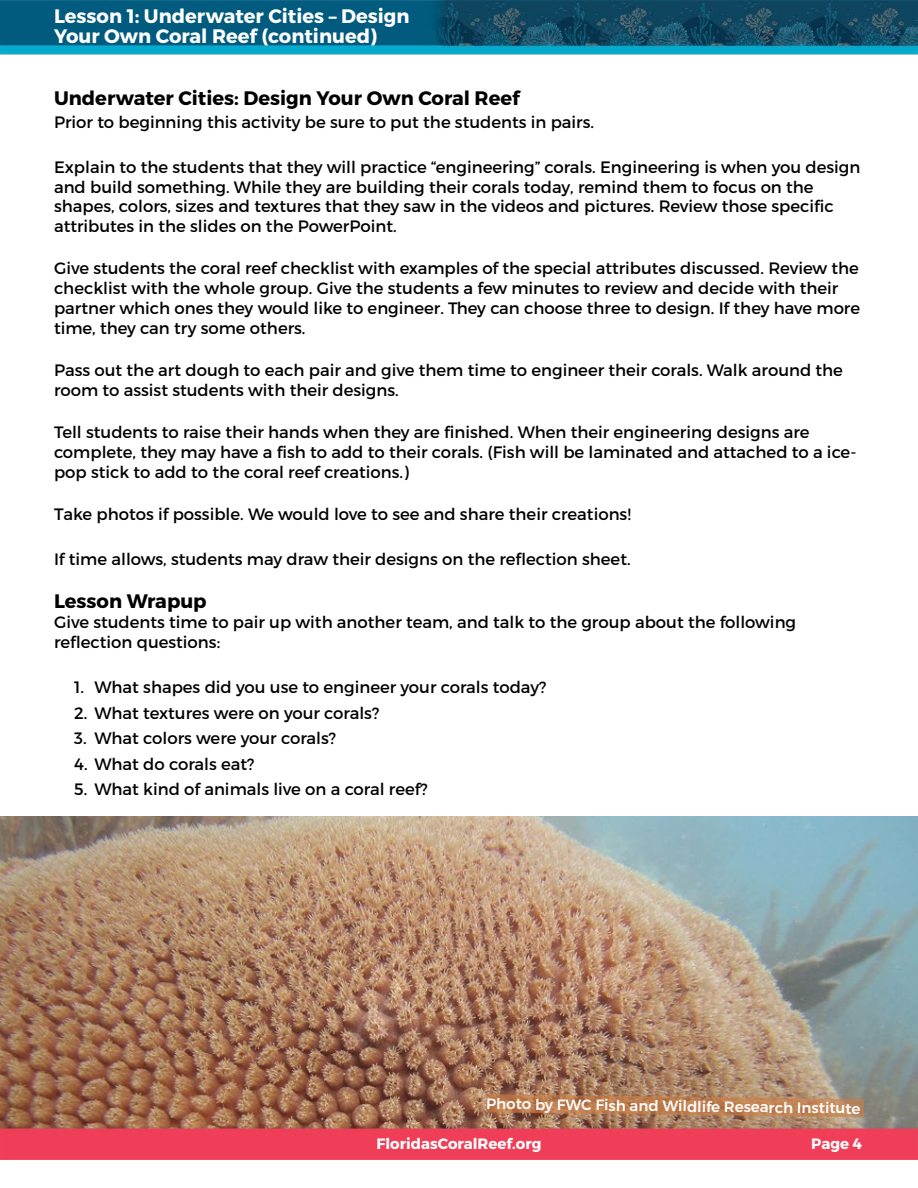
<style>
.page{position:relative;width:918px;height:1188px;background:#fff}
.page>*{position:absolute;margin:0;border:0;box-sizing:border-box;transform-origin:0 0}
.t1{font:700 19.5px/19.5px "Montserrat";color:#fff}
.t2{font:700 19.5px "Montserrat";color:#000}
.t3{font:16.5px/19.8px "Montserrat";color:#000}
.t4{font:500 15px "Montserrat";color:#fff}
.t5{font:700 15px "Montserrat";color:#fff}
</style>
<div class="page">
<img style="left:0;top:0;width:918px;height:1159px">
<p class="t1" style="left:54px;top:7px;width:357px">Lesson 1: Underwater Cities – Design<br>Your Own Coral Reef (continued)</p>
<p class="t2" style="left:54px;top:86px;width:467px">Underwater Cities: Design Your Own Coral Reef</p>
<p class="t3" style="left:54px;top:112px;width:542px">Prior to beginning this activity be sure to put the students in pairs.</p>
<p class="t3" style="left:54px;top:157px;width:808px">Explain to the students that they will practice “engineering” corals. Engineering is when you design and build something. While they are building their corals today, remind them to focus on the shapes, colors, sizes and textures that they saw in the videos and pictures. Review those specific attributes in the slides on the PowerPoint.</p>
<p class="t3" style="left:54px;top:259px;width:808px">Give students the coral reef checklist with examples of the special attributes discussed. Review the checklist with the whole group. Give the students a few minutes to review and decide with their partner which ones they would like to engineer. They can choose three to design. If they have more time, they can try some others.</p>
<p class="t3" style="left:54px;top:360px;width:791px">Pass out the art dough to each pair and give them time to engineer their corals. Walk around the room to assist students with their designs.</p>
<p class="t3" style="left:54px;top:422px;width:804px">Tell students to raise their hands when they are finished. When their engineering designs are complete, they may have a fish to add to their corals. (Fish will be laminated and attached to a ice&shy;pop stick to add to the coral reef creations.)</p>
<p class="t3" style="left:54px;top:504px;width:578px">Take photos if possible. We would love to see and share their creations!</p>
<p class="t3" style="left:54px;top:549px;width:578px">If time allows, students may draw their designs on the reflection sheet.</p>
<p class="t2" style="left:54px;top:589px;width:154px">Lesson Wrapup</p>
<p class="t3" style="left:54px;top:612px;width:744px">Give students time to pair up with another team, and talk to the group about the following reflection questions:</p>
<p class="t3" style="left:74px;top:677px;width:474px">1. What shapes did you use to engineer your corals today?</p>
<p class="t3" style="left:74px;top:703px;width:307px">2. What textures were on your corals?</p>
<p class="t3" style="left:74px;top:728px;width:263px">3. What colors were your corals?</p>
<p class="t3" style="left:74px;top:754px;width:182px">4. What do corals eat?</p>
<p class="t3" style="left:74px;top:779px;width:355px">5. What kind of animals live on a coral reef?</p>
<p class="t4" style="left:486px;top:1093px;width:376px;rotate:1deg">Photo by FWC Fish and Wildlife Research Institute</p>
<p class="t5" style="left:811px;top:1134px;width:52px">Page 4</p>
<p class="t5" style="left:376px;top:1134px;width:167px">FloridasCoralReef.org</p>
</div>
